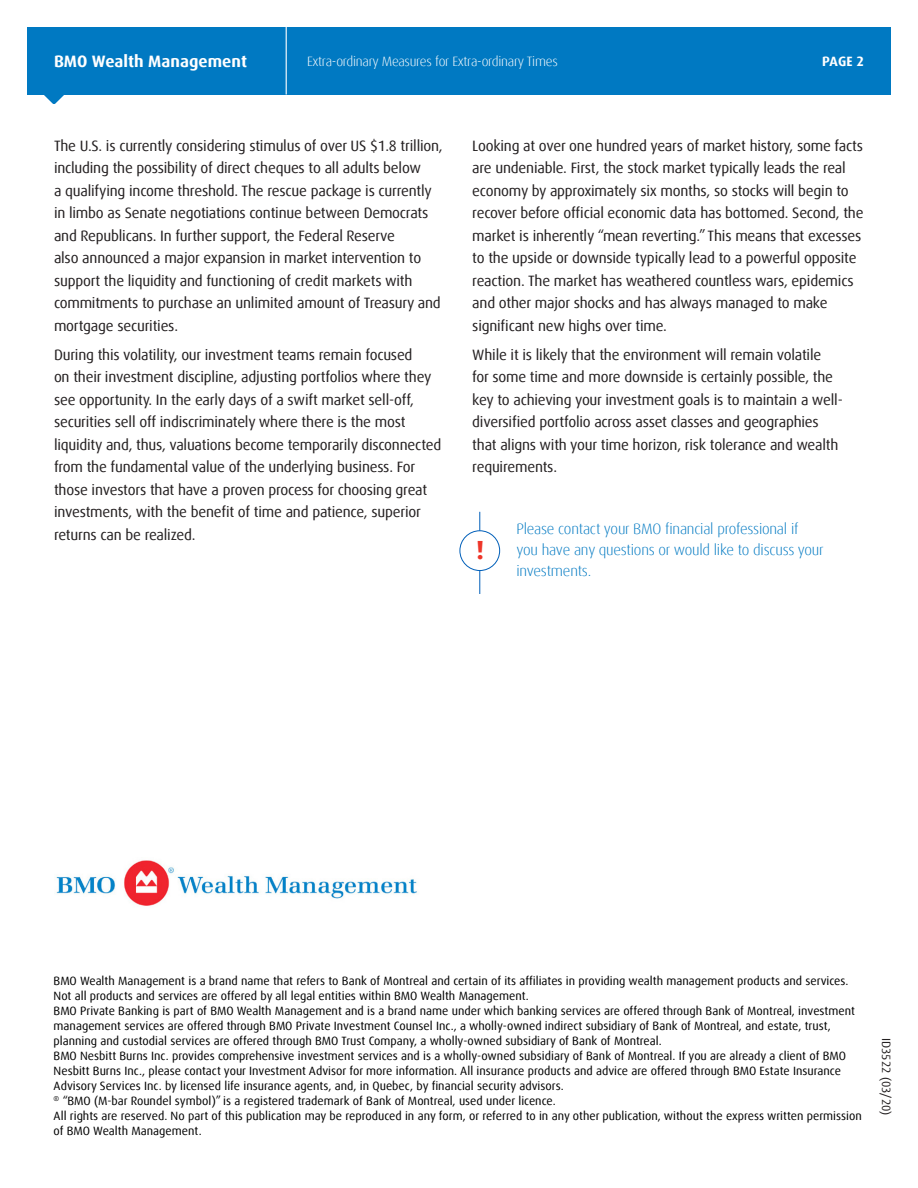
<style>
.page{position:relative;width:918px;height:1188px;background:#fff}
.page>*{position:absolute;margin:0;border:0;box-sizing:border-box;transform-origin:0 0}
.t1{font:700 26.25px "Dax Offc Pro";color:#ee3529}
.t2{font:700 16.5px "Dax Offc Pro";color:#fff}
.t3{font:15px/22.5px "Dax Offc Pro";letter-spacing:-.015em;color:#231f20}
.t4{font:300 15px/21px "Dax Offc Pro";letter-spacing:-.015em;color:#0079c2}
.t5{font:300 13.5px "Dax Offc Pro";letter-spacing:-.02em;color:#fff}
.t6{font:700 13.5px "Dax Offc Pro";color:#fff}
.t7{font:12px/15px "Dax Offc Pro";color:#000}
.t8{font:12px "Dax Offc Pro";color:#231f20}
</style>
<div class="page">
<hr style="left:479px;top:512px;width:1px;height:82px;background:#005fb9">
<div style="left:460px;top:531px;width:40px;height:40px;background:#fff;border-radius:50%"></div>
<div style="left:460px;top:530px;width:40px;height:41px;border:1px solid #005fb9;border-radius:50%"></div>
<div style="left:27px;top:27px;width:864px;height:67px;background:#0079c2"></div>
<svg style="left:43px;top:94px;width:22px;height:10px"></svg>
<hr style="left:286px;top:27px;width:1px;height:67px;background:#fff">
<img style="left:56px;top:860px;width:362px;height:46px">
<p class="t2" style="left:54px;top:51px;width:195px">BMO Wealth Management</p>
<p class="t5" style="left:307px;top:53px;width:252px">Extra-ordinary Measures for Extra-ordinary Times</p>
<p class="t6" style="left:822px;top:53px;width:43px">PAGE 2</p>
<p class="t3" style="left:54px;top:134px;width:390px">The U.S. is currently considering stimulus of over US $1.8 trillion, including the possibility of direct cheques to all adults below<br>a qualifying income threshold. The rescue package is currently in limbo as Senate negotiations continue between Democrats and Republicans. In further support, the Federal Reserve<br>also announced a major expansion in market intervention to support the liquidity and functioning of credit markets with commitments to purchase an unlimited amount of Treasury and mortgage securities.</p>
<p class="t3" style="left:54px;top:344px;width:389px">During this volatility, our investment teams remain focused<br>on their investment discipline, adjusting portfolios where they see opportunity. In the early days of a swift market sell-off, securities sell off indiscriminately where there is the most liquidity and, thus, valuations become temporarily disconnected from the fundamental value of the underlying business. For those investors that have a proven process for choosing great investments, with the benefit of time and patience, superior returns can be realized.</p>
<p class="t3" style="left:472px;top:134px;width:393px">Looking at over one hundred years of market history, some facts are undeniable. First, the stock market typically leads the real economy by approximately six months, so stocks will begin to recover before official economic data has bottomed. Second, the market is inherently “mean reverting.” This means that excesses to the upside or downside typically lead to a powerful opposite reaction. The market has weathered countless wars, epidemics and other major shocks and has always managed to make significant new highs over time.</p>
<p class="t3" style="left:472px;top:344px;width:372px">While it is likely that the environment will remain volatile<br>for some time and more downside is certainly possible, the key to achieving your investment goals is to maintain a well&shy;diversified portfolio across asset classes and geographies that aligns with your time horizon, risk tolerance and wealth requirements.</p>
<h1 class="t1" style="left:476px;top:533px;width:10px">!</h1>
<p class="t4" style="left:516px;top:518px;width:309px">Please contact your BMO financial professional if<br>you have any questions or would like to discuss your investments.</p>
<p class="t7" style="left:54px;top:974px;width:796px">BMO Wealth Management is a brand name that refers to Bank of Montreal and certain of its affiliates in providing wealth management products and services.<br>Not all products and services are offered by all legal entities within BMO Wealth Management.</p>
<p class="t7" style="left:54px;top:1004px;width:803px">BMO Private Banking is part of BMO Wealth Management and is a brand name under which banking services are offered through Bank of Montreal, investment management services are offered through BMO Private Investment Counsel Inc., a wholly-owned indirect subsidiary of Bank of Montreal, and estate, trust, planning and custodial services are offered through BMO Trust Company, a wholly-owned subsidiary of Bank of Montreal.</p>
<p class="t7" style="left:54px;top:1049px;width:794px">BMO Nesbitt Burns Inc. provides comprehensive investment services and is a wholly-owned subsidiary of Bank of Montreal. If you are already a client of BMO<br>Nesbitt Burns Inc., please contact your Investment Advisor for more information. All insurance products and advice are offered through BMO Estate Insurance<br>Advisory Services Inc. by licensed life insurance agents, and, in Quebec, by financial security advisors.</p>
<p class="t7" style="left:54px;top:1094px;width:504px"><sup>®</sup> “BMO (M-bar Roundel symbol)” is a registered trademark of Bank of Montreal, used under licence.</p>
<p class="t7" style="left:54px;top:1109px;width:810px">All rights are reserved. No part of this publication may be reproduced in any form, or referred to in any other publication, without the express written permission of BMO Wealth Management.</p>
<p class="t8" style="left:894px;top:1038px;width:79px;rotate:90deg">ID3522 (03/20)</p>
</div>
